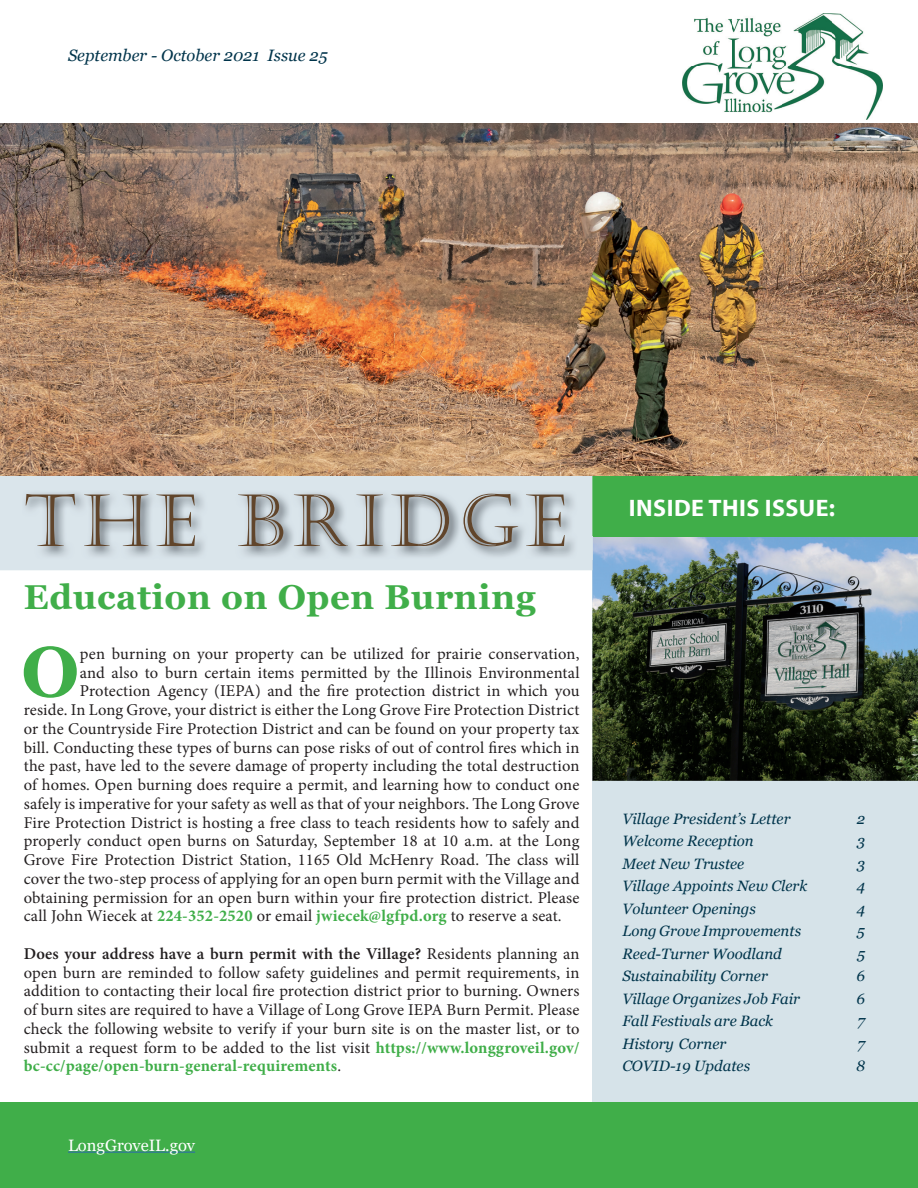
<style>
.page{position:relative;width:918px;height:1188px;background:#fff}
.page>*{position:absolute;margin:0;border:0;box-sizing:border-box;transform-origin:0 0}
.t1{font:72px "Castellar";letter-spacing:.1em;color:#61452b}
.t2{font:700 70.65px "Georgia";color:#40ae49}
.t3{font:700 34.5px "Georgia";letter-spacing:.02em;color:#40ae49}
.t4{font:700 24px "Myriad Pro";letter-spacing:.02em;color:#fff}
.t5{font:16.5px/18.8px "Minion Pro";letter-spacing:.01em;color:#231f20;text-align:justify}
.t6{font:italic 16.5px "Georgia";color:#00344b}
.t7{font:16.5px "Georgia";color:#fff}
.t8{font:italic 15px "Georgia";color:#00344b}
.s1{font-weight:700;color:#40ae49}
.s2{font-weight:600}
</style>
<div class="page">
<div style="left:592px;top:560px;width:326px;height:628px;background:#d6e3e9"></div>
<img style="left:592px;top:537px;width:326px;height:244px">
<div style="left:592px;top:476px;width:326px;height:61px;background:#40ae49"></div>
<div style="left:0;top:1103px;width:918px;height:85px;background:#40ae49"></div>
<div style="left:0;top:475px;width:592px;height:95px;background:#dae5eb"></div>
<img style="left:592px;top:537px;width:1px;height:33px">
<img style="left:22px;top:490px;width:555px;height:69px">
<img style="left:0;top:123px;width:918px;height:352px">
<hr style="left:68px;top:1152px;width:127px;height:1px;background:#2b67b2">
<img style="left:683px;top:14px;width:200px;height:106px">
<p class="t6" style="left:68px;top:45px;width:261px">September - October 2021 Issue 25</p>
<h1 class="t1" style="left:24px;top:480px;width:544px">THE BRIDGE</h1>
<h3 class="t3" style="left:24px;top:575px;width:513px">Education on Open Burning</h3>
<h2 class="t2" style="left:21px;top:627px;width:59px">O</h2>
<p class="t5" style="left:80px;top:644px;width:501px">pen burning on your property can be utilized for prairie conservation,</p>
<p class="t5" style="left:80px;top:663px;width:501px">and also to burn certain items permitted by the Illinois Environmental</p>
<p class="t5" style="left:80px;top:682px;width:501px">Protection Agency (IEPA) and the re protection district in which you</p>
<p class="t5" style="left:24px;top:701px;width:557px">reside. In Long Grove, your district is either the Long Grove Fire Protection District</p>
<p class="t5" style="left:24px;top:719px;width:557px">or the Countryside Fire Protection District and can be found on your property tax</p>
<p class="t5" style="left:24px;top:738px;width:557px">bill. Conducting these types of burns can pose risks of out of control res which in</p>
<p class="t5" style="left:24px;top:757px;width:557px">the past, have led to the severe damage of property including the total destruction</p>
<p class="t5" style="left:24px;top:776px;width:557px">of homes. Open burning does require a permit, and learning how to conduct one</p>
<p class="t5" style="left:24px;top:794px;width:447px">safely is imperative for your safety as well as that of your neighbors.</p>
<p class="t5" style="left:24px;top:794px;width:557px;text-indent:467px">e Long Grove Fire Protection District is hosting a free class to teach residents how to safely and properly conduct open burns on Saturday, September 18 at 10 a.m. at the Long Grove Fire Protection District Station, 1165 Old McHenry Road.</p>
<p class="t5" style="left:24px;top:851px;width:557px;text-indent:480px">e class will cover the two-step process of applying for an open burn permit with the Village and obtaining permission for an open burn within your re protection district. Please call John Wiecek at <span class="s1">224-352-2520</span> or email <span class="s1">jwiecek@lgfpd.org</span> to reserve a seat.</p>
<p class="t5" style="left:24px;top:944px;width:557px"><span class="s2">Does your address have a burn permit with the Village?</span> Residents planning an open burn are reminded to follow safety guidelines and permit requirements, in addition to contacting their local re protection district prior to burning. Owners of burn sites are required to have a Village of Long Grove IEPA Burn Permit. Please check the following website to verify if your burn site is on the master list, or to submit a request form to be added to the list visit <span class="s1">https://www.longgroveil.gov/ bc-cc/page/open-burn-general-requirements</span>.</p>
<p class="t7" style="left:68px;top:1135px;width:129px">LongGroveIL.gov</p>
<h3 class="t4" style="left:629px;top:493px;width:208px">INSIDE THIS ISSUE:</h3>
<p class="t8" style="left:622px;top:809px;width:170px">Village President’s Letter</p>
<p class="t8" style="left:857px;top:809px;width:10px">2</p>
<p class="t8" style="left:622px;top:831px;width:133px">Welcome Reception</p>
<p class="t8" style="left:857px;top:831px;width:10px">3</p>
<p class="t8" style="left:622px;top:854px;width:124px">Meet New Trustee</p>
<p class="t8" style="left:857px;top:854px;width:10px">3</p>
<p class="t8" style="left:622px;top:876px;width:187px">Village Appoints New Clerk</p>
<p class="t8" style="left:857px;top:876px;width:10px">4</p>
<p class="t8" style="left:622px;top:899px;width:135px">Volunteer Openings</p>
<p class="t8" style="left:857px;top:899px;width:10px">4</p>
<p class="t8" style="left:622px;top:921px;width:180px">Long Grove Improvements</p>
<p class="t8" style="left:857px;top:921px;width:9px">5</p>
<p class="t8" style="left:622px;top:944px;width:161px">Reed-Turner Woodland</p>
<p class="t8" style="left:857px;top:944px;width:9px">5</p>
<p class="t8" style="left:622px;top:966px;width:147px">Sustainability Corner</p>
<p class="t8" style="left:857px;top:966px;width:10px">6</p>
<p class="t8" style="left:622px;top:989px;width:179px">Village Organizes Job Fair</p>
<p class="t8" style="left:857px;top:989px;width:10px">6</p>
<p class="t8" style="left:622px;top:1011px;width:152px">Fall Festivals are Back</p>
<p class="t8" style="left:858px;top:1011px;width:9px">7</p>
<p class="t8" style="left:622px;top:1034px;width:106px">History Corner</p>
<p class="t8" style="left:858px;top:1034px;width:9px">7</p>
<p class="t8" style="left:622px;top:1056px;width:129px">COVID-19 Updates</p>
<p class="t8" style="left:856px;top:1056px;width:10px">8</p>
</div>
